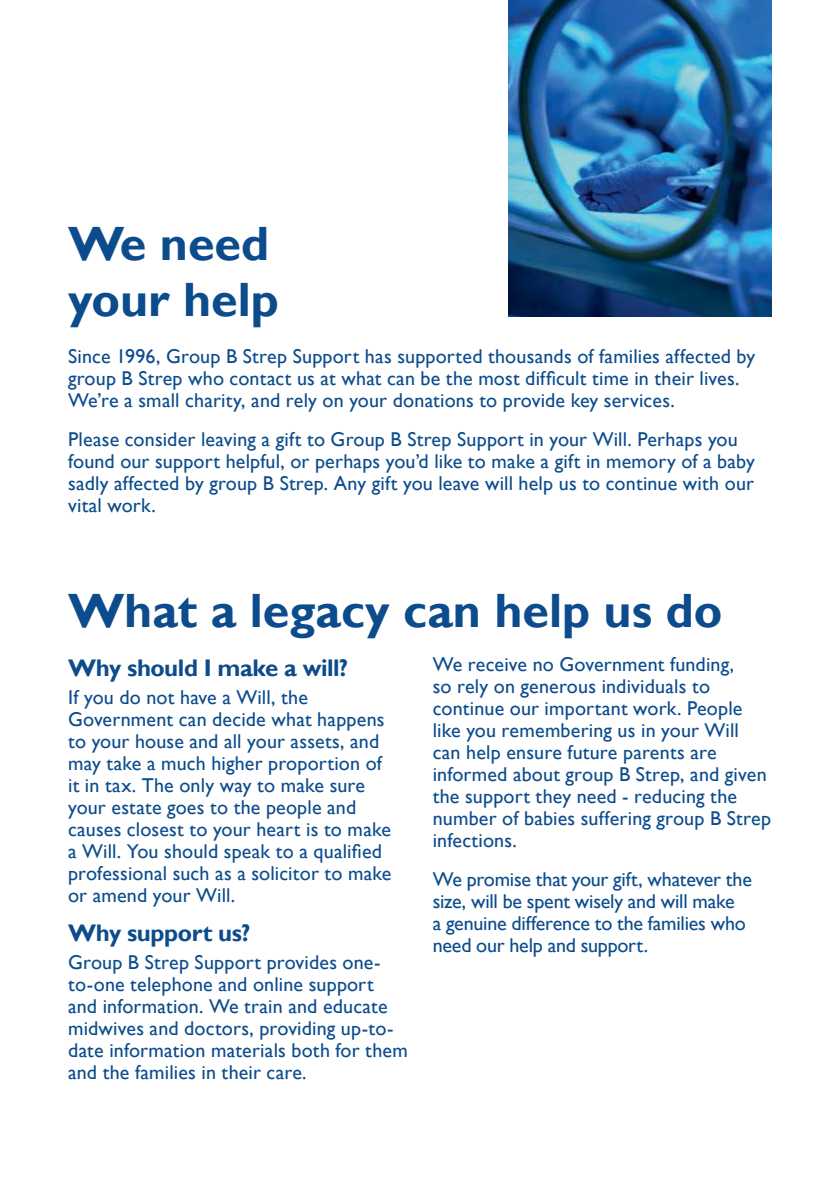
<style>
.page{position:relative;width:840px;height:1191px;background:#fff}
.page>*{position:absolute;margin:0;border:0;box-sizing:border-box;transform-origin:0 0}
.t1{font:700 48.2px/56.4px "Gill Sans";color:#0c4c8d}
.t2{font:700 24px "Gill Sans";letter-spacing:-.015em;color:#0c4c8d}
.t3{font:20px/22px "Gill Sans";letter-spacing:.01em;color:#0c4c8d}
.t4{font:20px/22px "Gill Sans";letter-spacing:-.01em;color:#0c4c8d}
</style>
<div class="page">
<img style="left:508px;top:0;width:263px;height:316px">
<h1 class="t1" style="left:68px;top:219px;width:212px">We need your help</h1>
<p class="t3" style="left:68px;top:346px;width:688px">Since 1996, Group B Strep Support has supported thousands of families affected by group B Strep who contact us at what can be the most difficult time in their lives.<br>We’re a small charity, and rely on your donations to provide key services.</p>
<p class="t3" style="left:68px;top:429px;width:688px">Please consider leaving a gift to Group B Strep Support in your Will. Perhaps you found our support helpful, or perhaps you’d like to make a gift in memory of a baby sadly affected by group B Strep. Any gift you leave will help us to continue with our vital work.</p>
<h1 class="t1" style="left:68px;top:586px;width:655px">What a legacy can help us do</h1>
<p class="t2" style="left:68px;top:658px;width:281px">Why should I make a will?</p>
<p class="t3" style="left:68px;top:688px;width:325px">If you do not have a Will, the Government can decide what happens to your house and all your assets, and may take a much higher proportion of it in tax. The only way to make sure your estate goes to the people and causes closest to your heart is to make a Will. You should speak to a qualified professional such as a solicitor to make or amend your Will.</p>
<p class="t2" style="left:68px;top:923px;width:184px">Why support us?</p>
<p class="t3" style="left:68px;top:952px;width:341px">Group B Strep Support provides one&shy;to-one telephone and online support<br>and information. We train and educate midwives and doctors, providing up-to&shy;date information materials both for them and the families in their care.</p>
<p class="t3" style="left:432px;top:654px;width:339px">We receive no Government funding,<br>so rely on generous individuals to continue our important work. People like you remembering us in your Will can help ensure future parents are informed about group B Strep, and given the support they need - reducing the number of babies suffering group B Strep infections.</p>
<p class="t4" style="left:432px;top:869px;width:320px">We promise that your gift, whatever the size, will be spent wisely and will make<br>a genuine difference to the families who need our help and support.</p>
</div>
